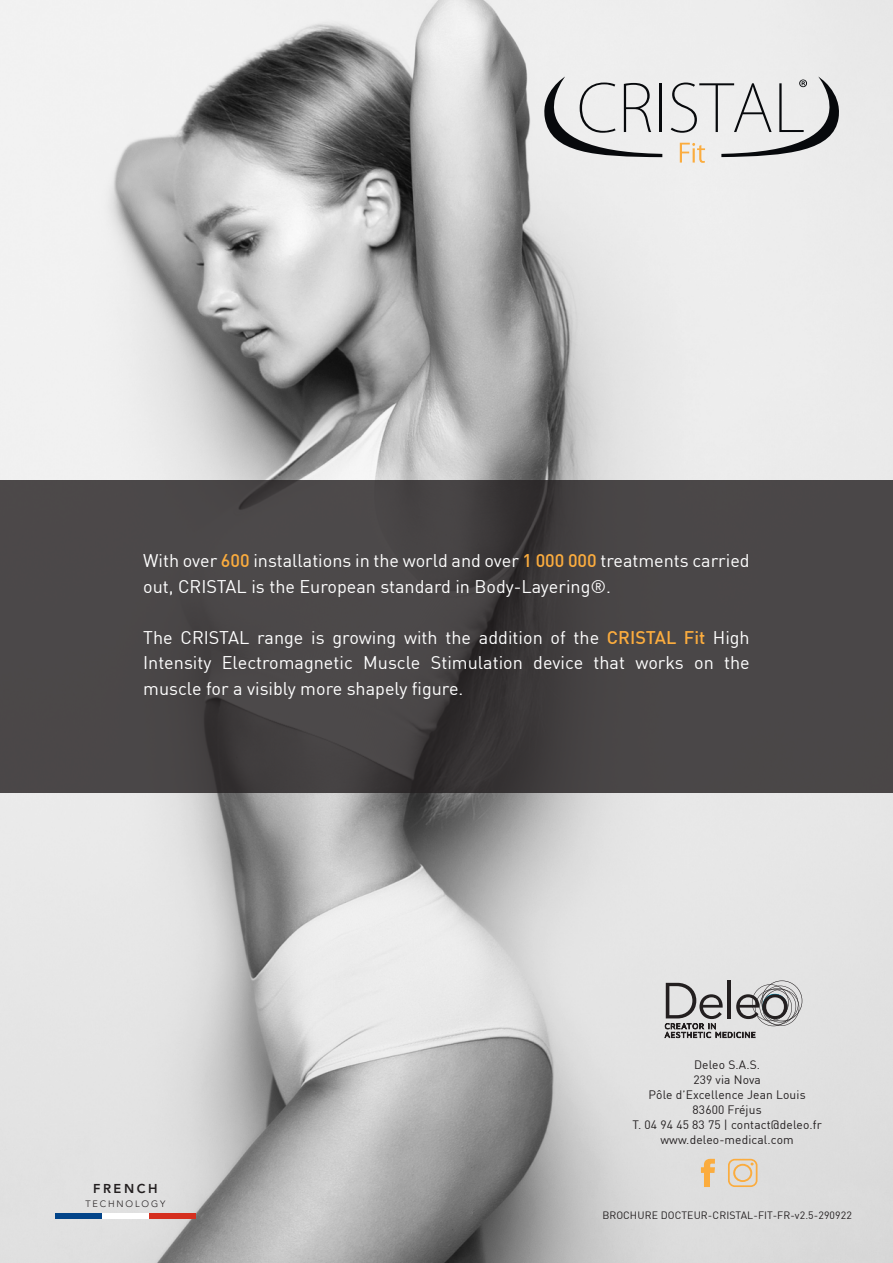
<style>
.page{position:relative;width:893px;height:1263px;background:#fff}
.page>*{position:absolute;margin:0;border:0;box-sizing:border-box;transform-origin:0 0}
.t1{font:18px/25.5px "DIN Pro";color:#fff}
.t2{font:800 12.75px "Avenir LT Std";letter-spacing:.2em;color:#231f20}
.t3{font:12px "DIN Pro";letter-spacing:.01em;color:#231f20}
.t4{font:10.5px "DIN Pro";letter-spacing:.01em;color:#231f20}
.t5{font:300 9.15px "Avenir LT Std";letter-spacing:.2em;color:#231f20}
.s1{font-weight:500;color:#fbac3e}
</style>
<div class="page">
<img style="left:0;top:0;width:893px;height:1263px">
<div style="left:55px;top:1213px;width:47px;height:6px;background:#024489"></div>
<div style="left:102px;top:1213px;width:47px;height:6px;background:#fff"></div>
<div style="left:149px;top:1213px;width:46px;height:6px;background:#d52f1f"></div>
<svg style="left:728px;top:1159px;width:29px;height:28px"></svg>
<svg style="left:701px;top:1159px;width:14px;height:28px"></svg>
<svg style="left:0;top:480px;width:893px;height:313px;background:#464344"></svg>
<svg style="left:513px;top:77px;width:149px;height:80px;background:#bababb"></svg>
<svg style="left:671px;top:77px;width:199px;height:86px;background:#d2d1d1"></svg>
<svg style="left:665px;top:980px;width:137px;height:58px;background:#b1b0b0"></svg>
<p class="t1" style="left:143px;top:547px;width:608px">With over <span class="s1">600</span> installations in the world and over <span class="s1">1 000 000</span> treatments carried out, CRISTAL is the European standard in Body-Layering®.</p>
<p class="t1" style="left:143px;top:623px;width:608px;text-align:justify">The CRISTAL range is growing with the addition of the <span class="s1">CRISTAL Fit</span> High Intensity Electromagnetic Muscle Stimulation device that works on the muscle for a visibly more shapely figure.</p>
<p class="t2" style="left:93px;top:1181px;width:66px">FRENCH</p>
<p class="t5" style="left:85px;top:1198px;width:81px">TECHNOLOGY</p>
<p class="t3" style="left:694px;top:1056px;width:68px">Deleo S.A.S.</p>
<p class="t3" style="left:693px;top:1071px;width:69px">239 via Nova</p>
<p class="t3" style="left:649px;top:1086px;width:159px">Pôle d’Excellence Jean Louis</p>
<p class="t3" style="left:693px;top:1101px;width:71px">83600 Fréjus</p>
<p class="t3" style="left:632px;top:1116px;width:191px">T. 04 94 45 83 75 | contact@deleo.fr</p>
<p class="t3" style="left:660px;top:1131px;width:135px">www.deleo-medical.com</p>
<p class="t4" style="left:602px;top:1207px;width:251px">BROCHURE DOCTEUR-CRISTAL-FIT-FR-v2.5-290922</p>
</div>
